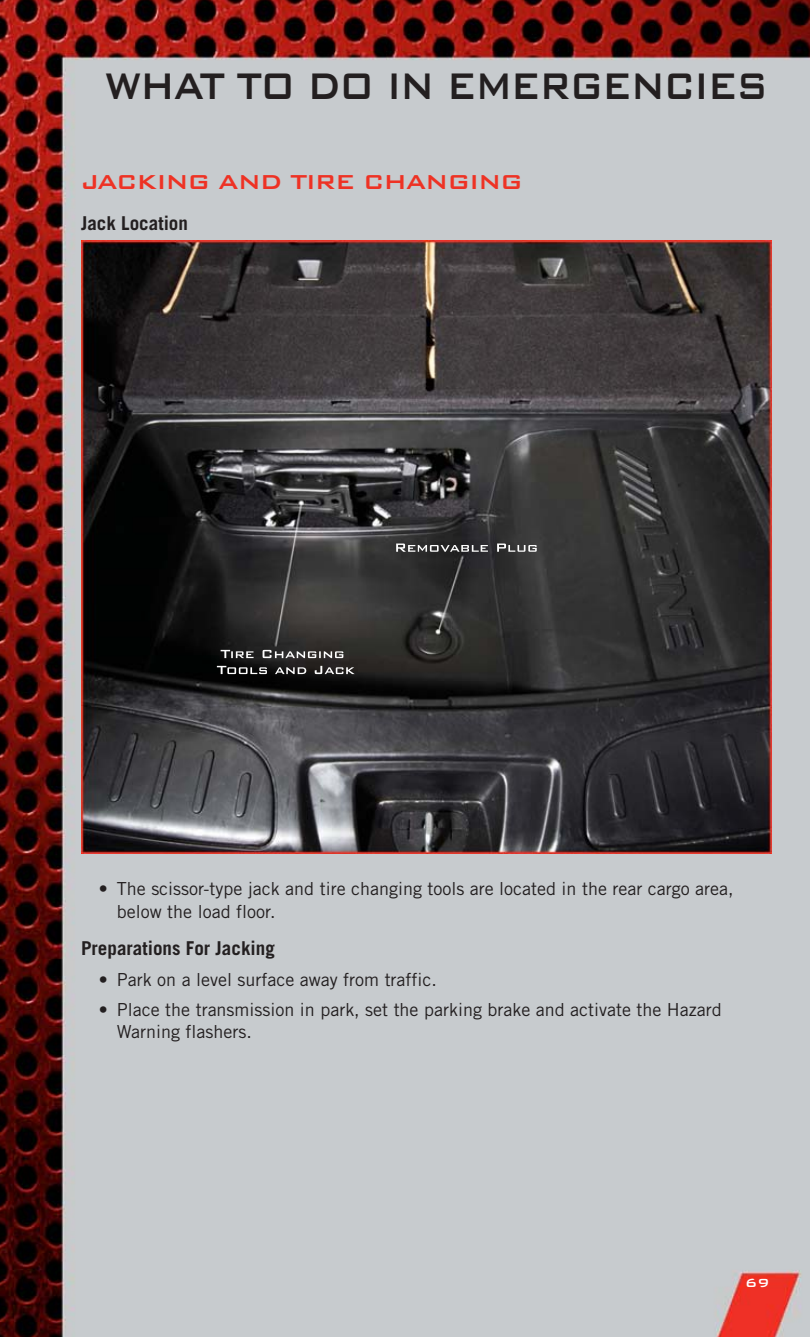
<style>
.page{position:relative;width:810px;height:1337px;background:#fff}
.page>*{position:absolute;margin:0;border:0;box-sizing:border-box;transform-origin:0 0}
.t1{font:500 49.5px "Bank Gothic BT";letter-spacing:-.05em;color:#231f20;scale:.82 1}
.t2{font:500 27px "Bank Gothic BT";letter-spacing:-.05em;color:#ee3224}
.t3{font:700 19.12px "Trade Gothic LT Std";color:#231f20}
.t4{font:18px/22.7px "Trade Gothic LT Std";color:#231f20}
.t5{font:500 15.75px "Bank Gothic BT";color:#fff}
</style>
<div class="page">
<img style="left:0;top:0;width:810px;height:1336px">
<img style="left:81px;top:240px;width:690px;height:614px">
<img style="left:217px;top:650px;width:126px;height:24px">
<img style="left:396px;top:543px;width:141px;height:9px">
<h1 class="t1" style="left:105px;top:53px;width:811px">WHAT TO DO IN EMERGENCIES</h1>
<h2 class="t2" style="left:81px;top:164px;width:444px">JACKING AND TIRE CHANGING</h2>
<p class="t3" style="left:81px;top:217px;width:109px">Jack Location</p>
<p class="t4" style="left:117px;top:879px;width:618px;text-indent:-18px">• The scissor-type jack and tire changing tools are located in the rear cargo area, below the load floor.</p>
<p class="t3" style="left:81px;top:941px;width:196px">Preparations For Jacking</p>
<p class="t4" style="left:99px;top:970px;width:340px">• Park on a level surface away from traffic.</p>
<p class="t4" style="left:117px;top:999px;width:606px;text-indent:-18px">• Place the transmission in park, set the parking brake and activate the Hazard<br>Warning flashers.</p>
<p class="t5" style="left:745px;top:1272px;width:26px">69</p>
</div>
